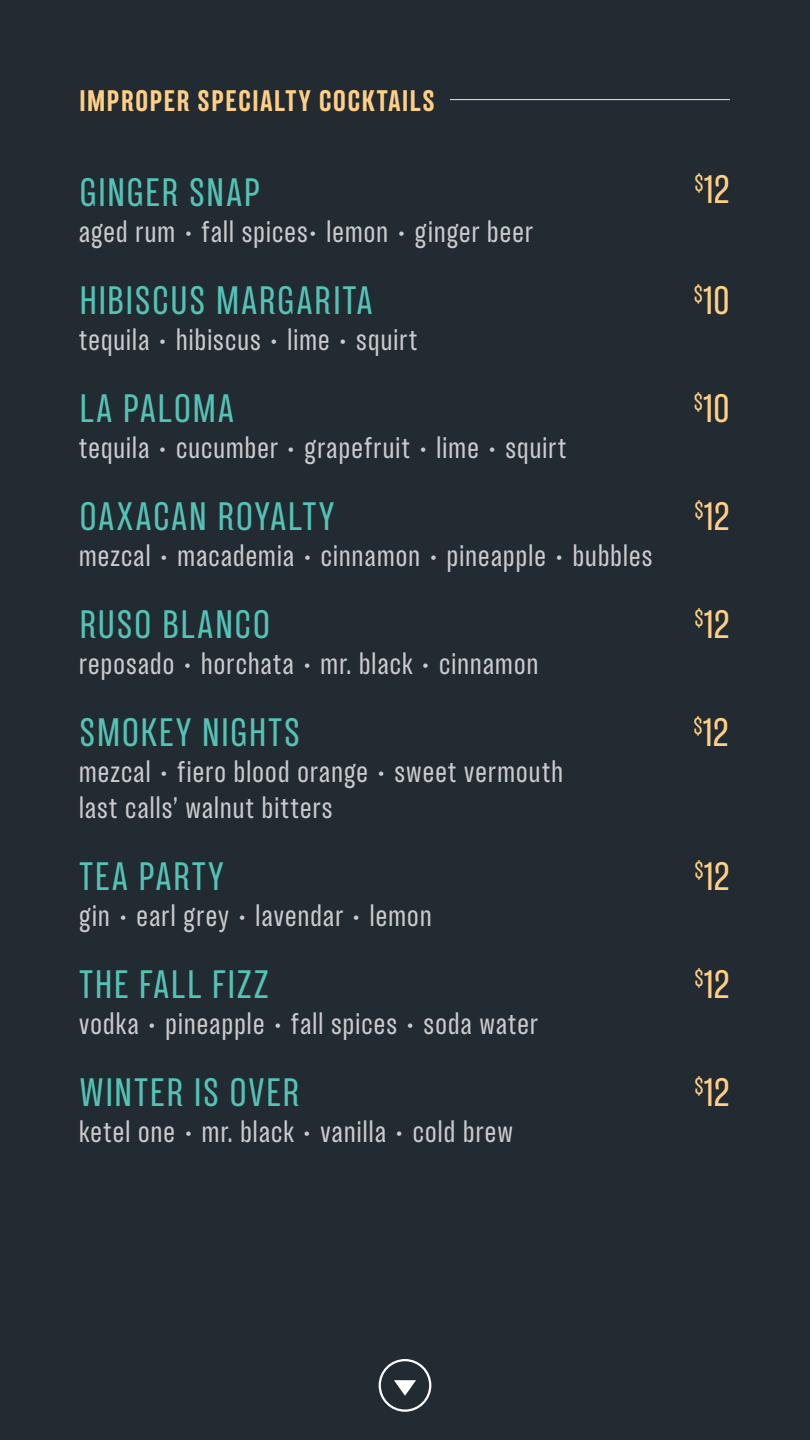
<style>
.page{position:relative;width:810px;height:1440px;background:#222a32}
.page>*{position:absolute;margin:0;border:0;box-sizing:border-box;transform-origin:0 0}
.t1{font:36px "TT Backwards Sans";letter-spacing:.045em;color:#55c2b6}
.t2{font:36px "TT Backwards Sans";color:#fecf84}
.t3{font:27px "TT Backwards Sans";letter-spacing:.02em;color:#cbcacd}
.t4{font:700 27px "TT Backwards Sans";letter-spacing:.045em;color:#fecf84}
</style>
<div class="page">
<div style="left:379px;top:1359px;width:52px;height:53px;border:2px solid #fff;border-radius:50%"></div>
<svg style="left:394px;top:1380px;width:22px;height:16px"></svg>
<hr style="left:450px;top:99px;width:280px;height:1px;background:#fecf84">
<p class="t4" style="left:79px;top:83px;width:357px">IMPROPER SPECIALTY COCKTAILS</p>
<p class="t1" style="left:79px;top:169px;width:183px">GINGER SNAP</p>
<p class="t3" style="left:79px;top:214px;width:456px">aged rum • fall spices• lemon • ginger beer</p>
<p class="t1" style="left:79px;top:277px;width:295px">HIBISCUS MARGARITA</p>
<p class="t3" style="left:79px;top:322px;width:340px">tequila • hibiscus • lime • squirt</p>
<p class="t1" style="left:79px;top:385px;width:156px">LA PALOMA</p>
<p class="t3" style="left:79px;top:430px;width:489px">tequila • cucumber • grapefruit • lime • squirt</p>
<p class="t1" style="left:79px;top:493px;width:256px">OAXACAN ROYALTY</p>
<p class="t3" style="left:79px;top:538px;width:575px">mezcal • macademia • cinnamon • pineapple • bubbles</p>
<p class="t1" style="left:79px;top:601px;width:192px">RUSO BLANCO</p>
<p class="t3" style="left:79px;top:646px;width:461px">reposado • horchata • mr. black • cinnamon</p>
<p class="t1" style="left:79px;top:709px;width:222px">SMOKEY NIGHTS</p>
<p class="t3" style="left:79px;top:754px;width:486px">mezcal • fiero blood orange • sweet vermouth</p>
<p class="t3" style="left:79px;top:790px;width:256px">last calls’ walnut bitters</p>
<p class="t1" style="left:79px;top:853px;width:146px">TEA PARTY</p>
<p class="t3" style="left:79px;top:898px;width:355px">gin • earl grey • lavendar • lemon</p>
<p class="t1" style="left:79px;top:961px;width:190px">THE FALL FIZZ</p>
<p class="t3" style="left:79px;top:1006px;width:461px">vodka • pineapple • fall spices • soda water</p>
<p class="t1" style="left:79px;top:1069px;width:222px">WINTER IS OVER</p>
<p class="t3" style="left:79px;top:1114px;width:436px">ketel one • mr. black • vanilla • cold brew</p>
<p class="t2" style="left:695px;top:167px;width:37px"><sup>$</sup>12</p>
<p class="t2" style="left:694px;top:277px;width:37px"><sup>$</sup>10</p>
<p class="t2" style="left:694px;top:385px;width:37px"><sup>$</sup>10</p>
<p class="t2" style="left:695px;top:493px;width:37px"><sup>$</sup>12</p>
<p class="t2" style="left:695px;top:601px;width:37px"><sup>$</sup>12</p>
<p class="t2" style="left:694px;top:709px;width:37px"><sup>$</sup>12</p>
<p class="t2" style="left:695px;top:853px;width:37px"><sup>$</sup>12</p>
<p class="t2" style="left:695px;top:961px;width:37px"><sup>$</sup>12</p>
<p class="t2" style="left:695px;top:1069px;width:37px"><sup>$</sup>12</p>
</div>
